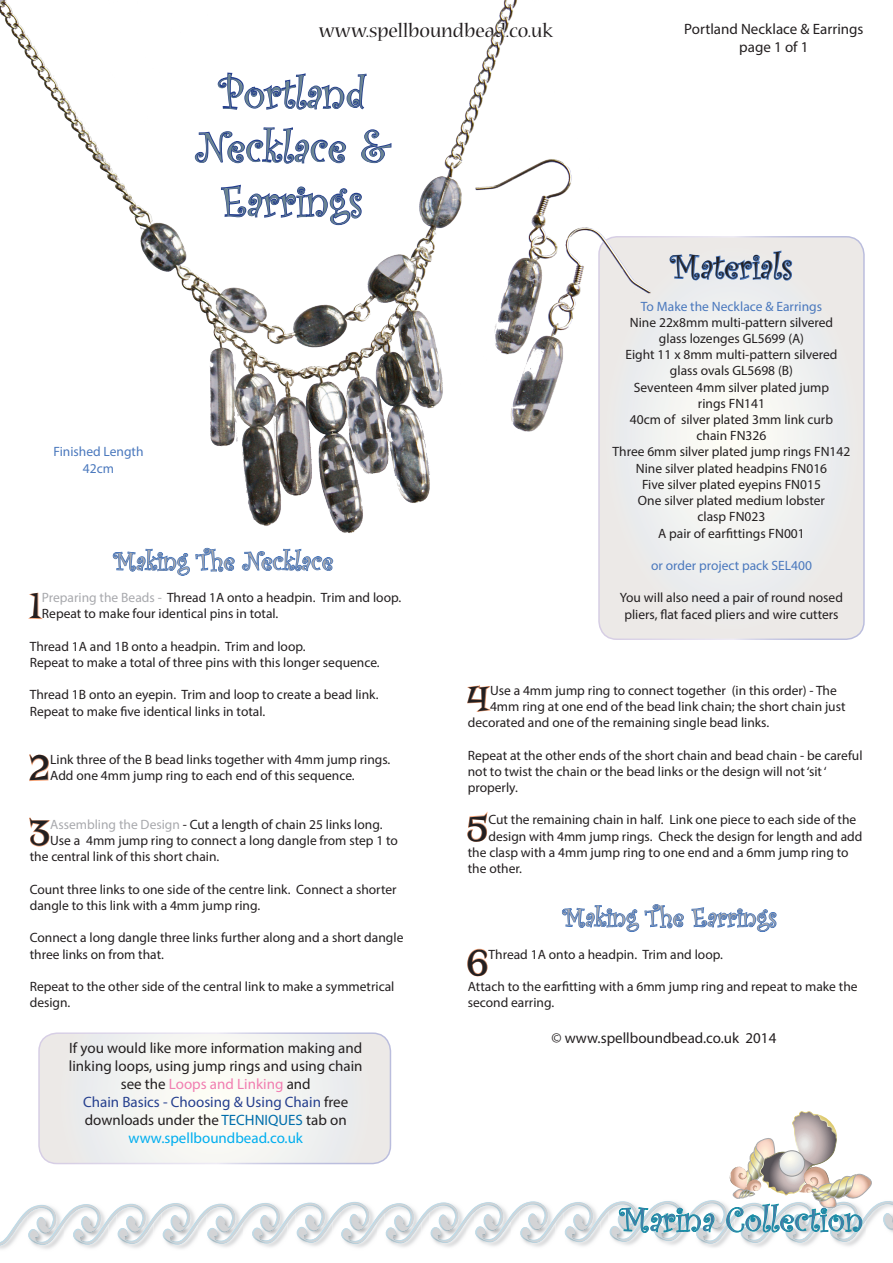
<style>
.page{position:relative;width:893px;height:1263px;background:#fff}
.page>*{position:absolute;margin:0;border:0;box-sizing:border-box;transform-origin:0 0}
.t1{font:45px/54px "Curlz";color:#6a8491;text-align:center}
.t2{font:37.35px "Risque";color:#231f20}
.t3{font:36px "Curlz";color:#3f7aa6}
.t4{font:36px "Curlz";color:#231f20}
.t5{font:27px "Curlz";color:#a8a9ad}
.t6{font:21px "Nueva Std";color:#231f20}
.t7{font:15px "Myriad Pro";color:#231f20}
.t8{font:15px "Myriad Pro";color:#253f8e}
.t9{font:15px "Myriad Pro";color:#f17fb1}
.t10{font:15px "Myriad Pro";color:#00aeef}
.t11{font:13.5px/16.2px "Myriad Pro";color:#231f20}
.t12{font:13.5px/16.2px "Myriad Pro";color:#4a78bd;text-align:center}
.s1{color:#a8a9ad}
.s2{color:#231f20}
.s3{color:#006eab}
</style>
<div class="page">
<img style="left:0;top:1246px;width:9px;height:3px">
<img style="left:353px;top:1246px;width:12px;height:2px">
<img style="left:708px;top:1246px;width:11px;height:2px">
<svg style="left:112px;top:550px;width:222px;height:26px"></svg>
<svg style="left:28px;top:592px;width:15px;height:27px"></svg>
<svg style="left:29px;top:754px;width:20px;height:27px"></svg>
<svg style="left:29px;top:817px;width:22px;height:30px"></svg>
<svg style="left:562px;top:904px;width:122px;height:28px"></svg>
<svg style="left:691px;top:907px;width:86px;height:25px"></svg>
<svg style="left:467px;top:948px;width:21px;height:28px"></svg>
<div style="left:599px;top:237px;width:265px;height:402px;background:linear-gradient(to right,#efedeb,#efefee);border-radius:18px"></div>
<div style="left:598px;top:236px;width:267px;height:404px;border:2px solid #fff;border-radius:18px"></div>
<svg style="left:668px;top:249px;width:125px;height:33px;background:#b5c4da"></svg>
<div style="left:39px;top:1033px;width:351px;height:130px;background:#f1f2f1;border-radius:18px"></div>
<div style="left:38px;top:1032px;width:353px;height:132px;border:2px solid #fff;border-radius:18px"></div>
<svg style="left:467px;top:685px;width:24px;height:27px"></svg>
<svg style="left:467px;top:811px;width:21px;height:31px"></svg>
<img style="left:0;top:0;width:664px;height:550px">
<svg style="left:0;top:1111px;width:893px;height:135px"></svg>
<p class="t6" style="left:319px;top:21px;width:235px">www.spellboundbead.co.uk</p>
<p class="t1" style="left:219px;top:64px;width:148px">Portland</p>
<p class="t1" style="left:196px;top:118px;width:194px">Necklace &amp;<br>Earrings</p>
<p class="t7" style="left:684px;top:20px;width:181px">Portland Necklace &amp; Earrings</p>
<p class="t7" style="left:739px;top:38px;width:71px">page 1 of 1</p>
<p class="t12" style="left:53px;top:443px;width:92px">Finished Length<br>42cm</p>
<p class="t5" style="left:113px;top:542px;width:221px">Making The Necklace</p>
<p class="t2" style="left:30px;top:585px;width:14px">1</p>
<p class="t11" style="left:42px;top:589px;width:361px"><span class="s1">Preparing the Beads -</span> Thread 1A onto a headpin. Trim and loop.</p>
<p class="t11" style="left:42px;top:605px;width:238px">Repeat to make four identical pins in total.</p>
<p class="t11" style="left:30px;top:638px;width:277px">Thread 1A and 1B onto a headpin. Trim and loop.</p>
<p class="t11" style="left:30px;top:654px;width:351px">Repeat to make a total of three pins with this longer sequence.</p>
<p class="t11" style="left:30px;top:686px;width:350px">Thread 1B onto an eyepin. Trim and loop to create a bead link.</p>
<p class="t11" style="left:30px;top:703px;width:237px">Repeat to make five identical links in total.</p>
<p class="t2" style="left:29px;top:747px;width:23px">2</p>
<p class="t11" style="left:50px;top:751px;width:342px">Link three of the B bead links together with 4mm jump rings.<br>Add one 4mm jump ring to each end of this sequence.</p>
<p class="t2" style="left:29px;top:811px;width:23px">3</p>
<p class="t11" style="left:50px;top:816px;width:334px"><span class="s1">Assembling the Design</span> - Cut a length of chain 25 links long.</p>
<p class="t11" style="left:30px;top:832px;width:370px;text-indent:20px">Use a 4mm jump ring to connect a long dangle from step 1 to the central link of this short chain.</p>
<p class="t11" style="left:30px;top:881px;width:368px">Count three links to one side of the centre link. Connect a shorter dangle to this link with a 4mm jump ring.</p>
<p class="t11" style="left:30px;top:929px;width:375px">Connect a long dangle three links further along and a short dangle three links on from that.</p>
<p class="t11" style="left:30px;top:978px;width:366px">Repeat to the other side of the central link to make a symmetrical design.</p>
<p class="t7" style="left:69px;top:1039px;width:294px">If you would like more information making and</p>
<p class="t7" style="left:69px;top:1057px;width:295px">linking loops, using jump rings and using chain</p>
<p class="t9" style="left:121px;top:1075px;width:191px"><span class="s2">see the</span> Loops and Linking <span class="s2">and</span></p>
<p class="t8" style="left:83px;top:1093px;width:267px">Chain Basics - Choosing &amp; Using Chain <span class="s2">free</span></p>
<p class="t7" style="left:85px;top:1111px;width:263px">downloads under the <span class="s3">TECHNIQUES</span> tab on</p>
<p class="t10" style="left:128px;top:1129px;width:176px">www.spellboundbead.co.uk</p>
<p class="t4" style="left:670px;top:241px;width:124px">Materials</p>
<p class="t12" style="left:641px;top:298px;width:183px">To Make the Necklace &amp; Earrings</p>
<p class="t11" style="left:630px;top:314px;width:205px">Nine 22x8mm multi-pattern silvered</p>
<p class="t11" style="left:659px;top:330px;width:147px">glass lozenges GL5699 (A)</p>
<p class="t11" style="left:625px;top:346px;width:213px">Eight 11 x 8mm multi-pattern silvered</p>
<p class="t11" style="left:670px;top:363px;width:125px">glass ovals GL5698 (B)</p>
<p class="t11" style="left:634px;top:379px;width:197px">Seventeen 4mm silver plated jump</p>
<p class="t11" style="left:698px;top:395px;width:69px">rings FN141</p>
<p class="t11" style="left:630px;top:411px;width:205px">40cm of silver plated 3mm link curb</p>
<p class="t11" style="left:697px;top:427px;width:71px">chain FN326</p>
<p class="t11" style="left:613px;top:444px;width:239px">Three 6mm silver plated jump rings FN142</p>
<p class="t11" style="left:636px;top:460px;width:193px">Nine silver plated headpins FN016</p>
<p class="t11" style="left:642px;top:476px;width:180px">Five silver plated eyepins FN015</p>
<p class="t11" style="left:638px;top:492px;width:188px">One silver plated medium lobster</p>
<p class="t11" style="left:697px;top:508px;width:69px">clasp FN023</p>
<p class="t11" style="left:658px;top:525px;width:148px">A pair of earfittings FN001</p>
<p class="t12" style="left:651px;top:557px;width:162px">or order project pack SEL400</p>
<p class="t11" style="left:620px;top:589px;width:225px;text-align:center">You will also need a pair of round nosed pliers, flat faced pliers and wire cutters</p>
<p class="t2" style="left:467px;top:677px;width:25px">4</p>
<p class="t11" style="left:490px;top:682px;width:348px">Use a 4mm jump ring to connect together (in this order) - The</p>
<p class="t11" style="left:490px;top:698px;width:357px">4mm ring at one end of the bead link chain; the short chain just</p>
<p class="t11" style="left:468px;top:714px;width:303px">decorated and one of the remaining single bead links.</p>
<p class="t11" style="left:468px;top:747px;width:396px">Repeat at the other ends of the short chain and bead chain - be careful not to twist the chain or the bead links or the design will not ‘sit ‘</p>
<p class="t11" style="left:468px;top:779px;width:52px">properly.</p>
<p class="t2" style="left:467px;top:807px;width:23px">5</p>
<p class="t11" style="left:488px;top:811px;width:369px">Cut the remaining chain in half. Link one piece to each side of the</p>
<p class="t11" style="left:488px;top:828px;width:375px">design with 4mm jump rings. Check the design for length and add</p>
<p class="t11" style="left:468px;top:844px;width:382px">the clasp with a 4mm jump ring to one end and a 6mm jump ring to</p>
<p class="t11" style="left:468px;top:860px;width:56px">the other.</p>
<p class="t5" style="left:563px;top:898px;width:216px">Making The Earrings</p>
<p class="t2" style="left:466px;top:941px;width:24px">6</p>
<p class="t11" style="left:489px;top:946px;width:236px">Thread 1A onto a headpin. Trim and loop.</p>
<p class="t11" style="left:468px;top:978px;width:391px">Attach to the earfitting with a 6mm jump ring and repeat to make the second earring.</p>
<p class="t7" style="left:551px;top:1028px;width:226px">© www.spellboundbead.co.uk 2014</p>
<p class="t3" style="left:619px;top:1194px;width:245px">Marina Collection</p>
</div>
